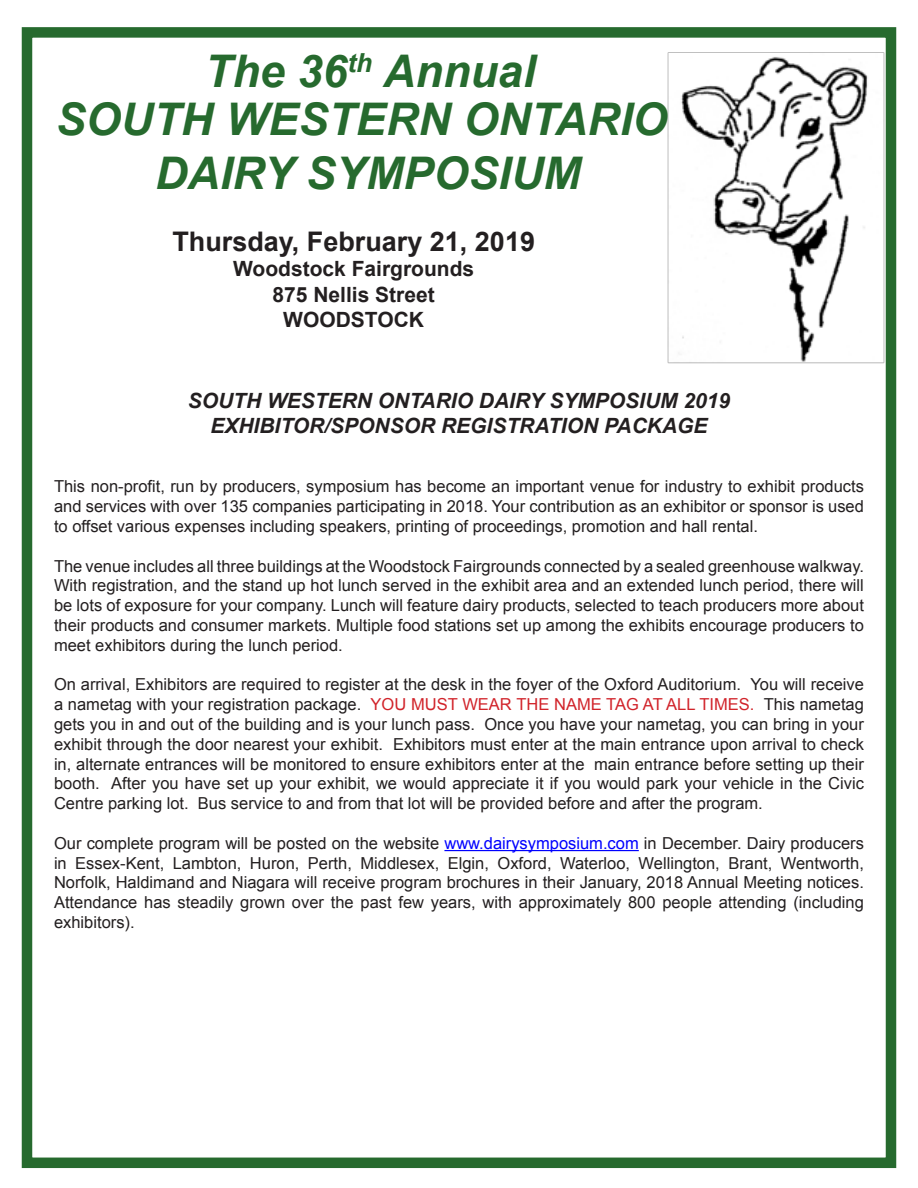
<style>
.page{position:relative;width:918px;height:1188px;background:#fff}
.page>*{position:absolute;margin:0;border:0;box-sizing:border-box;transform-origin:0 0}
.t1{font:italic 700 45px "Arial";color:#266a2e}
.t2{font:700 27px "Arial";color:#231f20}
.t3{font:italic 700 21px "Arial";color:#231f20}
.t4{font:700 21px "Arial";color:#231f20}
.t5{font:16.5px/19.8px "Arial";color:#231f20;text-align:justify}
.s1{color:#d1232a}
.s2{color:#00f}
</style>
<div class="page">
<div style="left:22px;top:27px;width:874px;height:1141px;background:#fff;border:10px solid #266a2e"></div>
<hr style="left:444px;top:850px;width:195px;height:1px;background:#00f">
<img style="left:667px;top:48px;width:224px;height:321px">
<p class="t1" style="left:205px;top:41px;width:332px">The 36<sup>th</sup> Annual</p>
<p class="t1" style="left:56px;top:90px;width:613px">SOUTH WESTERN ONTARIO</p>
<p class="t1" style="left:155px;top:144px;width:427px">DAIRY SYMPOSIUM</p>
<p class="t2" style="left:172px;top:224px;width:364px">Thursday, February 21, 2019</p>
<p class="t4" style="left:233px;top:255px;width:243px">Woodstock Fairgrounds</p>
<p class="t4" style="left:273px;top:280px;width:164px">875 Nellis Street</p>
<p class="t4" style="left:283px;top:305px;width:142px">WOODSTOCK</p>
<p class="t3" style="left:188px;top:386px;width:544px">SOUTH WESTERN ONTARIO DAIRY SYMPOSIUM 2019</p>
<p class="t3" style="left:210px;top:412px;width:499px">EXHIBITOR/SPONSOR REGISTRATION PACKAGE</p>
<p class="t5" style="left:54px;top:477px;width:811px">This non-profit, run by producers, symposium has become an important venue for industry to exhibit products and services with over 135 companies participating in 2018. Your contribution as an exhibitor or sponsor is used to offset various expenses including speakers, printing of proceedings, promotion and hall rental.</p>
<p class="t5" style="left:54px;top:556px;width:812px">The venue includes all three buildings at the Woodstock Fairgrounds connected by a sealed greenhouse walkway.<br>With registration, and the stand up hot lunch served in the exhibit area and an extended lunch period, there will be lots of exposure for your company. Lunch will feature dairy products, selected to teach producers more about their products and consumer markets. Multiple food stations set up among the exhibits encourage producers to meet exhibitors during the lunch period.</p>
<p class="t5" style="left:54px;top:675px;width:811px">On arrival, Exhibitors are required to register at the desk in the foyer of the Oxford Auditorium. You will receive a nametag with your registration package. <span class="s1">YOU MUST WEAR THE NAME TAG AT ALL TIMES.</span> This nametag gets you in and out of the building and is your lunch pass. Once you have your nametag, you can bring in your exhibit through the door nearest your exhibit. Exhibitors must enter at the main entrance upon arrival to check in, alternate entrances will be monitored to ensure exhibitors enter at the main entrance before setting up their booth. After you have set up your exhibit, we would appreciate it if you would park your vehicle in the Civic Centre parking lot. Bus service to and from that lot will be provided before and after the program.</p>
<p class="t5" style="left:54px;top:833px;width:811px">Our complete program will be posted on the website <span class="s2">www.dairysymposium.com</span> in December. Dairy producers in Essex-Kent, Lambton, Huron, Perth, Middlesex, Elgin, Oxford, Waterloo, Wellington, Brant, Wentworth, Norfolk, Haldimand and Niagara will receive program brochures in their January, 2018 Annual Meeting notices.<br>Attendance has steadily grown over the past few years, with approximately 800 people attending (including exhibitors).</p>
</div>
